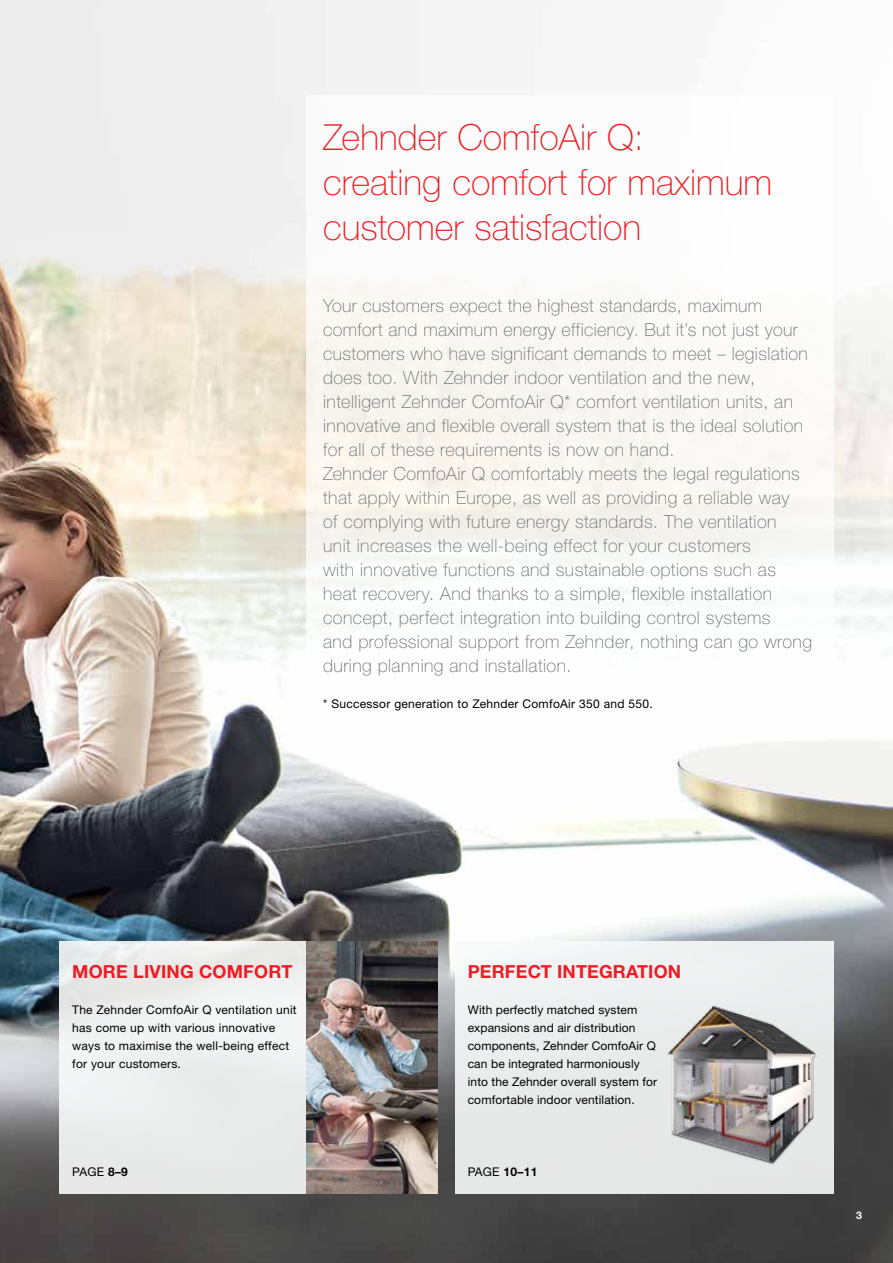
<style>
.page{position:relative;width:893px;height:1263px;background:#fff}
.page>*{position:absolute;margin:0;border:0;box-sizing:border-box;transform-origin:0 0}
.t1{font:100 36px/45px "Helvetica Neue LTW1 G";color:#ed1d24}
.t2{font:100 18px/24px "Helvetica Neue LTW1 G";letter-spacing:.025em;color:#6d6e71}
.t3{font:700 18px "Helvetica Neue LTW1 G";letter-spacing:.01em;color:#ed1d24}
.t4{font:12px/18px "Helvetica Neuefor Zehnder";letter-spacing:.01em;color:#000}
.t5{font:700 12px "Helvetica Neue LTW1 G";color:#000}
.t6{font:700 10.5px "Helvetica Neue LTW1 G";color:#fff}
.s1{font-family:"Helvetica Neue LTW1 G";font-weight:700}
.s2{font-family:"Helvetica Neuefor Zehnder";font-weight:400}
</style>
<div class="page">
<img style="left:0;top:0;width:893px;height:1263px">
<div style="left:306px;top:96px;width:527px;height:642px;background:#fff"></div>
<div style="left:60px;top:941px;width:378px;height:253px;background:#ebecec"></div>
<div style="left:455px;top:941px;width:378px;height:253px;background:#eaebeb"></div>
<img style="left:667px;top:1005px;width:150px;height:160px">
<img style="left:306px;top:941px;width:132px;height:253px">
<h1 class="t1" style="left:323px;top:114px;width:451px">Zehnder ComfoAir Q:<br>creating comfort for maximum customer satisfaction</h1>
<p class="t2" style="left:323px;top:293px;width:490px">Your customers expect the highest standards, maximum comfort and maximum energy efficiency. But it’s not just your customers who have significant demands to meet – legislation does too. With Zehnder indoor ventilation and the new, intelligent Zehnder ComfoAir Q* comfort ventilation units, an innovative and flexible overall system that is the ideal solution for all of these requirements is now on hand.<br>Zehnder ComfoAir Q comfortably meets the legal regulations that apply within Europe, as well as providing a reliable way<br>of complying with future energy standards. The ventilation<br>unit increases the well-being effect for your customers<br>with innovative functions and sustainable options such as heat recovery. And thanks to a simple, flexible installation concept, perfect integration into building control systems<br>and professional support from Zehnder, nothing can go wrong during planning and installation.</p>
<p class="t4" style="left:323px;top:694px;width:331px">* Successor generation to Zehnder ComfoAir 350 and 550.</p>
<p class="t3" style="left:72px;top:960px;width:222px">MORE LIVING COMFORT</p>
<p class="t4" style="left:72px;top:1000px;width:226px">The Zehnder ComfoAir Q ventilation unit has come up with various innovative ways to maximise the well-being effect for your customers.</p>
<p class="t4" style="left:72px;top:1162px;width:57px">PAGE <span class="s1">8–9</span></p>
<p class="t3" style="left:468px;top:960px;width:215px">PERFECT INTEGRATION</p>
<p class="t4" style="left:468px;top:1000px;width:191px">With perfectly matched system expansions and air distribution components, Zehnder ComfoAir Q can be integrated harmoniously into the Zehnder overall system for comfortable indoor ventilation.</p>
<p class="t5" style="left:468px;top:1164px;width:71px"><span class="s2">PAGE</span> 10–11</p>
<p class="t6" style="left:856px;top:1209px;width:7px">3</p>
</div>
